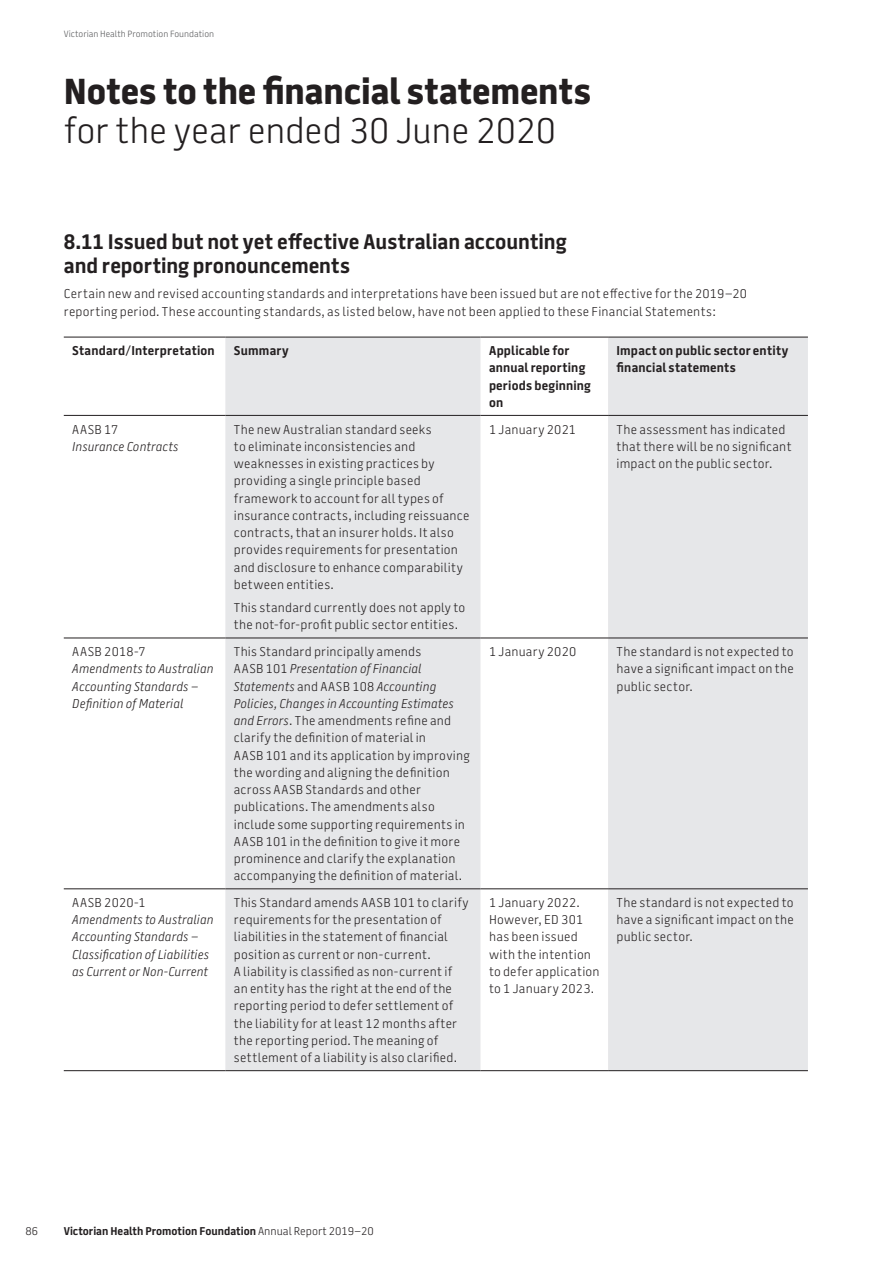
<style>
.page{position:relative;width:893px;height:1263px;background:#fff}
.page>*{position:absolute;margin:0;border:0;box-sizing:border-box;transform-origin:0 0}
.t1{font:800 36px "Battersea";letter-spacing:-.005em;color:#231f20}
.t2{font:300 36px "Battersea";letter-spacing:-.01em;color:#231f20}
.VCH15_Heading_02{font:700 21px/24px "Battersea";color:#231f20}
.VCH15_Table_text{font:300 12.75px/17.2px "Battersea";letter-spacing:.02em;color:#231f20}
.VCH15_Body{font:300 12.75px/17.2px "Battersea";letter-spacing:.02em;color:#231f20}
.VCH15_Table_text-2{font:italic 300 12.75px/17.2px "Battersea";letter-spacing:.005em;color:#231f20}
.VCH15_Table_Head{font:700 12.75px/17.2px "Battersea";letter-spacing:.015em;color:#231f20}
.t3{font:700 11.25px "Battersea";color:#231f20}
.t4{font:300 11.25px "Battersea";color:#231f20}
.t5{font:300 9px "Battersea";color:#57585a}
.s1{font-style:normal}
.s2{font-style:italic}
.s3{font-weight:300}
</style>
<div class="page">
<svg style="left:225px;top:338px;width:583px;height:732px;fill:#e6e7e9"></svg>
<hr style="left:64px;top:337px;width:161px;height:1px;background:#231f20">
<hr style="left:225px;top:337px;width:255px;height:1px;background:#231f20">
<hr style="left:480px;top:337px;width:128px;height:1px;background:#231f20">
<hr style="left:608px;top:337px;width:200px;height:1px;background:#231f20">
<hr style="left:64px;top:415px;width:161px;height:1px;background:#231f20">
<hr style="left:225px;top:415px;width:255px;height:1px;background:#231f20">
<hr style="left:480px;top:415px;width:128px;height:1px;background:#231f20">
<hr style="left:608px;top:415px;width:200px;height:1px;background:#231f20">
<hr style="left:64px;top:638px;width:161px;height:1px;background:#231f20">
<hr style="left:225px;top:638px;width:255px;height:1px;background:#231f20">
<hr style="left:480px;top:638px;width:128px;height:1px;background:#231f20">
<hr style="left:608px;top:638px;width:200px;height:1px;background:#231f20">
<hr style="left:64px;top:888px;width:161px;height:1px;background:#231f20">
<hr style="left:225px;top:888px;width:255px;height:1px;background:#231f20">
<hr style="left:480px;top:888px;width:128px;height:1px;background:#231f20">
<hr style="left:608px;top:888px;width:200px;height:1px;background:#231f20">
<hr style="left:64px;top:1070px;width:161px;height:1px;background:#231f20">
<hr style="left:225px;top:1070px;width:255px;height:1px;background:#231f20">
<hr style="left:480px;top:1070px;width:128px;height:1px;background:#231f20">
<hr style="left:608px;top:1070px;width:200px;height:1px;background:#231f20">
<p class="t5" style="left:64px;top:28px;width:152px">Victorian Health Promotion Foundation</p>
<h1 class="t1" style="left:64px;top:66px;width:529px">Notes to the financial statements</h1>
<h1 class="t2" style="left:64px;top:106px;width:494px">for the year ended 30 June 2020</h1>
<p class="VCH15_Heading_02" style="left:64px;top:230px;width:504px">8.11 Issued but not yet effective Australian accounting and reporting pronouncements</p>
<p class="VCH15_Body" style="left:64px;top:285px;width:685px">Certain new and revised accounting standards and interpretations have been issued but are not effective for the 2019–20 reporting period. These accounting standards, as listed below, have not been applied to these Financial Statements:</p>
<p class="VCH15_Table_Head" style="left:72px;top:342px;width:144px">Standard/Interpretation</p>
<p class="VCH15_Table_Head" style="left:234px;top:342px;width:56px">Summary</p>
<p class="VCH15_Table_Head" style="left:489px;top:342px;width:103px">Applicable for annual reporting periods beginning on</p>
<p class="VCH15_Table_Head" style="left:617px;top:342px;width:173px">Impact on public sector entity financial statements</p>
<p class="VCH15_Table_text-2" style="left:72px;top:421px;width:108px"><span class="s1">AASB 17<br></span>Insurance Contracts</p>
<p class="VCH15_Table_text" style="left:234px;top:421px;width:237px">The new Australian standard seeks<br>to eliminate inconsistencies and weaknesses in existing practices by providing a single principle based framework to account for all types of insurance contracts, including reissuance contracts, that an insurer holds. It also provides requirements for presentation and disclosure to enhance comparability between entities.</p>
<p class="VCH15_Table_text" style="left:234px;top:599px;width:233px">This standard currently does not apply to the not-for-profit public sector entities.</p>
<p class="VCH15_Table_text" style="left:489px;top:421px;width:89px">1 January 2021</p>
<p class="VCH15_Table_text" style="left:617px;top:421px;width:177px">The assessment has indicated that there will be no significant impact on the public sector.</p>
<p class="VCH15_Table_text-2" style="left:72px;top:643px;width:143px"><span class="s1">AASB 2018-7<br></span>Amendments to Australian<br>Accounting Standards –<br>Definition of Material</p>
<p class="VCH15_Table_text" style="left:234px;top:643px;width:237px">This Standard principally amends<br>AASB 101 <span class="s2">Presentation of Financial Statements</span> and AASB 108 <span class="s2">Accounting Policies, Changes in Accounting Estimates and Errors</span>. The amendments refine and clarify the definition of material in<br>AASB 101 and its application by improving the wording and aligning the definition across AASB Standards and other publications. The amendments also include some supporting requirements in AASB 101 in the definition to give it more prominence and clarify the explanation accompanying the definition of material.</p>
<p class="VCH15_Table_text" style="left:489px;top:643px;width:89px">1 January 2020</p>
<p class="VCH15_Table_text" style="left:617px;top:643px;width:179px;text-align:justify">The standard is not expected to have a significant impact on the public sector.</p>
<p class="VCH15_Table_text-2" style="left:72px;top:894px;width:143px"><span class="s1">AASB 2020-1<br></span>Amendments to Australian<br>Accounting Standards –<br>Classification of Liabilities as Current or Non-Current</p>
<p class="VCH15_Table_text" style="left:234px;top:894px;width:236px">This Standard amends AASB 101 to clarify requirements for the presentation of liabilities in the statement of financial position as current or non-current.<br>A liability is classified as non-current if an entity has the right at the end of the reporting period to defer settlement of the liability for at least 12 months after the reporting period. The meaning of settlement of a liability is also clarified.</p>
<p class="VCH15_Table_text" style="left:489px;top:894px;width:112px">1 January 2022.<br>However, ED 301 has been issued with the intention to defer application to 1 January 2023.</p>
<p class="VCH15_Table_text" style="left:617px;top:894px;width:179px;text-align:justify">The standard is not expected to have a significant impact on the public sector.</p>
<p class="t4" style="left:26px;top:1224px;width:14px">86</p>
<p class="t3" style="left:64px;top:1223px;width:312px">Victorian Health Promotion Foundation <span class="s3">Annual Report 2019–20</span></p>
</div>
